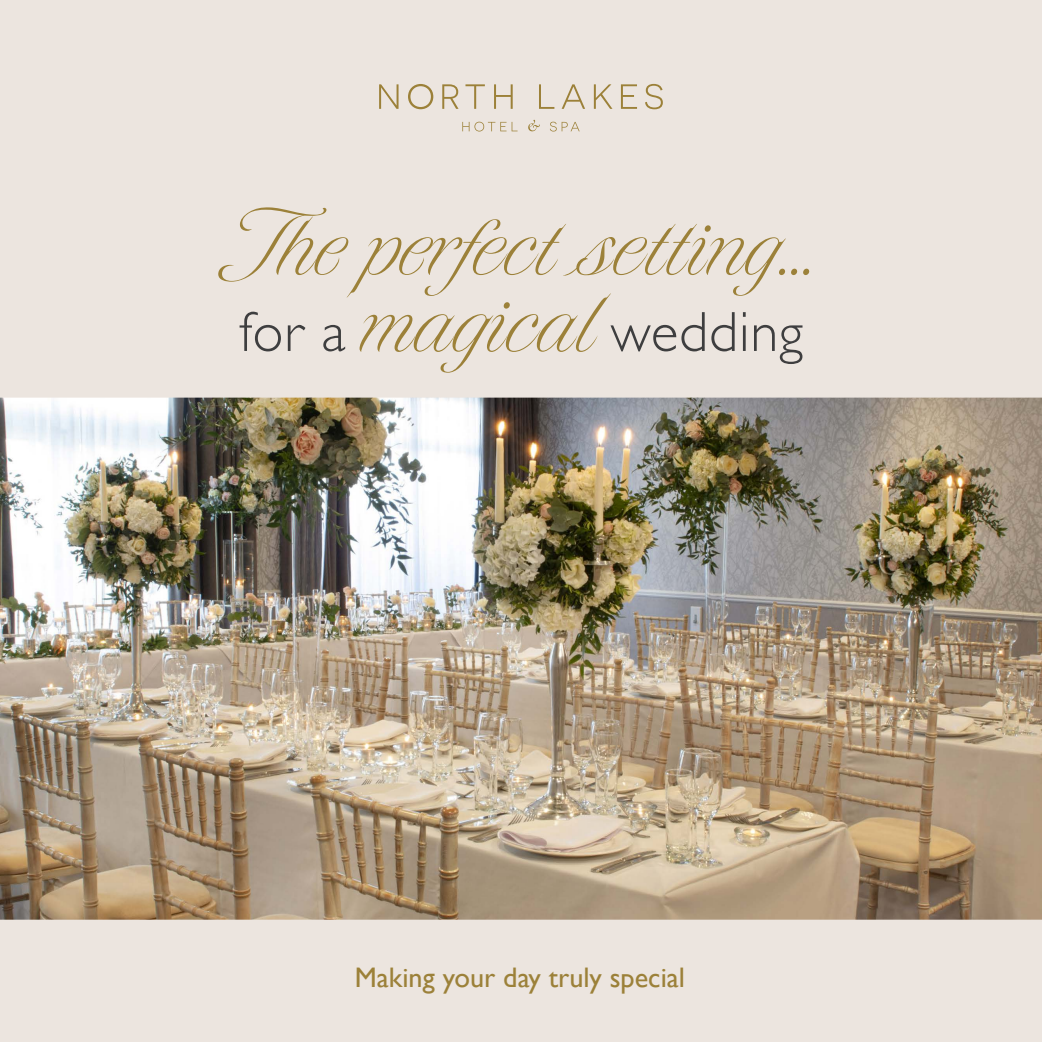
<style>
.page{position:relative;width:1042px;height:1042px;background:#ece5df}
.page>*{position:absolute;margin:0;border:0;box-sizing:border-box;transform-origin:0 0}
.t1{font:300 98.85px "Tangier";letter-spacing:.03em;color:#9c8139}
.t2{font:300 56.85px "Gill Sans";letter-spacing:.015em;color:#3e3e3f}
.t3{font:28.2px "Gill Sans";color:#9c8139}
.s1{font-family:"Tangier";font-size:98.85px;color:#9c8139}
</style>
<div class="page">
<img style="left:0;top:398px;width:1042px;height:521px">
<svg style="left:462px;top:122px;width:55px;height:9px"></svg>
<svg style="left:550px;top:122px;width:30px;height:9px"></svg>
<svg style="left:528px;top:120px;width:12px;height:11px"></svg>
<svg style="left:379px;top:84px;width:19px;height:25px"></svg>
<svg style="left:442px;top:84px;width:16px;height:25px"></svg>
<svg style="left:465px;top:84px;width:20px;height:25px"></svg>
<svg style="left:494px;top:84px;width:19px;height:25px"></svg>
<svg style="left:539px;top:84px;width:15px;height:25px"></svg>
<svg style="left:561px;top:84px;width:24px;height:25px"></svg>
<svg style="left:594px;top:84px;width:18px;height:25px"></svg>
<svg style="left:621px;top:84px;width:16px;height:25px"></svg>
<svg style="left:645px;top:84px;width:18px;height:25px"></svg>
<svg style="left:408px;top:84px;width:25px;height:25px"></svg>
<h1 class="t1" style="left:221px;top:188px;width:600px">The perfect setting...</h1>
<h2 class="t2" style="left:239px;top:287px;width:566px">for a <span class="s1">magical</span> wedding</h2>
<p class="t3" style="left:355px;top:960px;width:332px">Making your day truly special</p>
</div>
